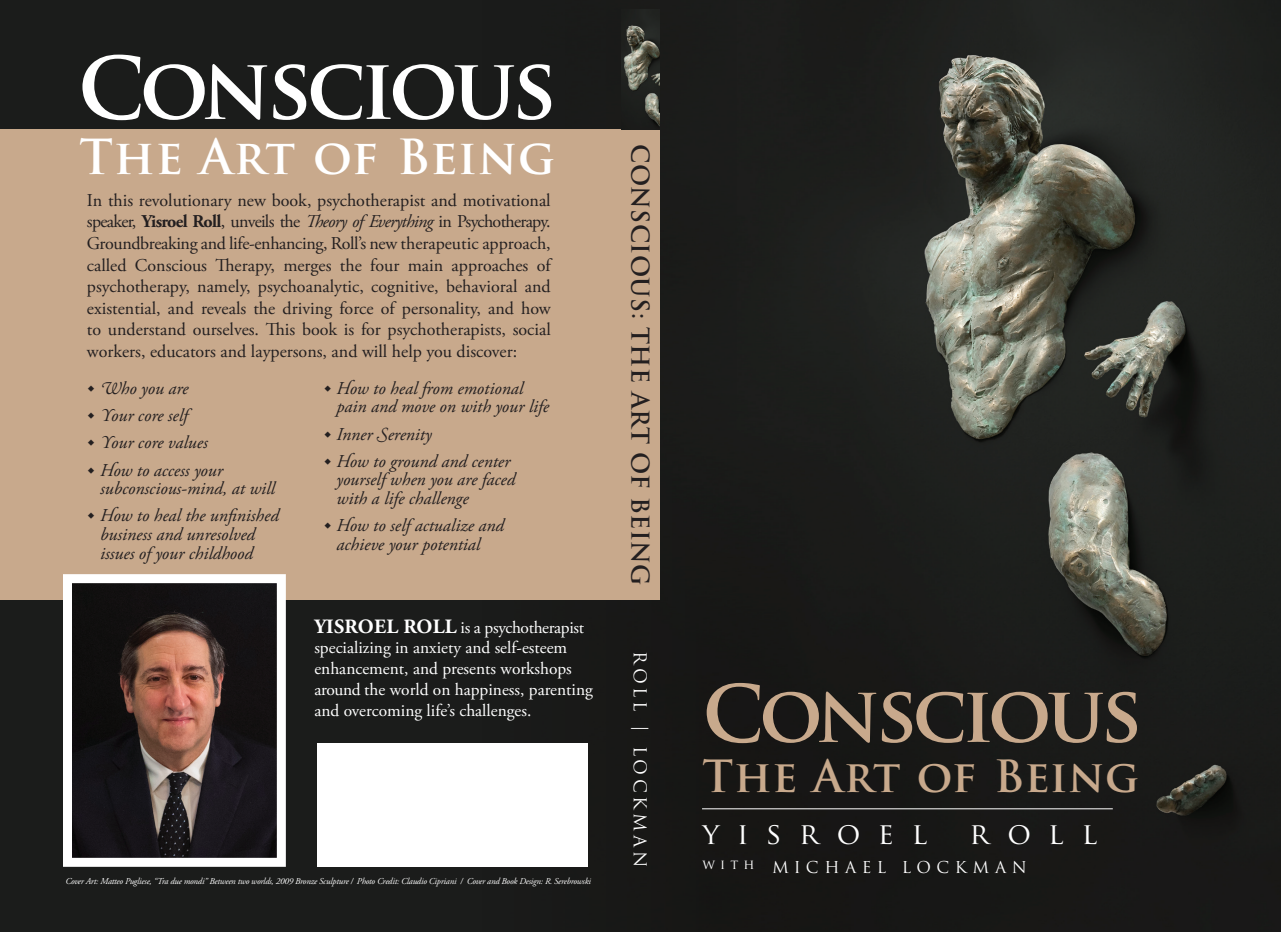
<style>
.page{position:relative;width:1281px;height:932px;background:#1b1c1b}
.page>*{position:absolute;margin:0;border:0;box-sizing:border-box;transform-origin:0 0}
.t1{font:700 83.55px "Trajan Pro";color:#fff}
.t2{font:700 76.8px "Trajan Pro";color:#c8a98c}
.t3{font:700 47.1px "Trajan Pro";letter-spacing:.01em;color:#fff}
.t4{font:700 43.35px "Trajan Pro";letter-spacing:.01em;color:#c8a98c}
.t5{font:29.25px "Trajan Pro";letter-spacing:.57em;color:#fff}
.t6{font:700 24px "Trajan Pro";letter-spacing:.02em;color:#231f20}
.t7{font:700 20.25px "Adobe Garamond Pro";letter-spacing:.015em;color:#fff}
.t8{font:18px/21.6px "Adobe Garamond Pro";color:#231f20;text-align:right}
.t9{font:italic 18px/27.3px "Adobe Garamond Pro";color:#231f20}
.t10{font:17.4px/20.9px "Adobe Garamond Pro";color:#fff}
.t11{font:17.4px "Adobe Garamond Pro";letter-spacing:-.02em;color:#fff}
.t12{font:17.4px "Trajan Pro";letter-spacing:.21em;color:#fff}
.t13{font:15.9px "Trajan Pro";letter-spacing:.35em;color:#fff}
.t14{font:13.05px "Trajan Pro";color:#fff}
.t15{font:italic 9px "Adobe Garamond Pro";letter-spacing:-.02em;color:#fff}
.s1{font-weight:700}
.s2{font-style:italic}
</style>
<div class="page">
<img style="left:482px;top:0;width:752px;height:867px">
<hr style="left:702px;top:808px;width:411px;height:1px;background:#fff">
<div style="left:0;top:129px;width:660px;height:471px;background:#c8a98c"></div>
<img style="left:73px;top:584px;width:203px;height:272px">
<div style="left:63px;top:574px;width:223px;height:292px;border:9px solid #fff"></div>
<div style="left:317px;top:743px;width:271px;height:123px;background:#fff"></div>
<img style="left:621px;top:10px;width:39px;height:119px">
<h1 class="t1" style="left:78px;top:36px;width:480px">Conscious</h1>
<h3 class="t3" style="left:80px;top:127px;width:477px">The Art of Being</h3>
<h3 class="t6" style="left:655px;top:144px;width:443px;rotate:90deg">Conscious: The Art of Being</h3>
<p class="t8" style="left:87px;top:190px;width:465px">In this revolutionary new book, psychotherapist and motivational speaker, <span class="s1">Yisroel Roll</span>, unveils the <span class="s2">Theory of Everything</span> in Psychotherapy.<br>Groundbreaking and life-enhancing, Rolls’ new therapeutic approach, of</p>
<p class="t8" style="left:87px;top:255px;width:465px;text-align:left">called<br>psychotherapy, namely, psychoanalytic, cognitive, behavioral and existential, and reveals the driving force of personality, and how to understand ourselves. This book is for psychotherapists, social workers, educators and laypersons, and will help you discover:</p>
<p class="t9" style="left:100px;top:375px;width:124px">Who you are<br>Your core self<br>Your core values<br>How to access your</p>
<p class="t9" style="left:100px;top:475px;width:180px">subconscious-mind, at will<br>How to heal the unfinished</p>
<p class="t9" style="left:100px;top:525px;width:156px;line-height:18.6px">business and unresolved issues ofyour childhood</p>
<p class="t8" style="left:215px;top:255px;width:61px">Therapy,</p>
<p class="t8" style="left:340px;top:255px;width:23px">the</p>
<p class="t8" style="left:370px;top:255px;width:31px">four</p>
<p class="t8" style="left:452px;top:255px;width:78px">approaches</p>
<p class="t8" style="left:135px;top:255px;width:74px">Conscious</p>
<p class="t8" style="left:408px;top:255px;width:37px">main</p>
<p class="t8" style="left:283px;top:255px;width:50px">merges</p>
<p class="t9" style="left:337px;top:379px;width:214px;line-height:18.6px">How to healfrom emotional pain and move on with your life</p>
<p class="t9" style="left:337px;top:420px;width:175px">Inner Serenity<br>How to ground and center</p>
<p class="t9" style="left:337px;top:471px;width:180px;line-height:18.6px">yourself when you are faced with a life challenge</p>
<p class="t9" style="left:337px;top:517px;width:169px;line-height:18.6px">How to selfactualize and achieve your potential</p>
<p class="t7" style="left:314px;top:614px;width:144px">Yisroel Roll</p>
<p class="t10" style="left:314px;top:638px;width:280px">specializing in anxiety and self-esteem enhancement, and presents workshops around the world on happiness, parenting and overcoming lifes’ challenges.</p>
<p class="t11" style="left:461px;top:616px;width:125px">ais psychotherapist</p>
<p class="t15" style="left:65px;top:876px;width:527px">Cover Art: Matteo Pugliese “, Tra due mondi” Between two worlds, 2009 Bronze Sculpture / Photo Credit: Claudio Cipriani / Cover and Book Design .R: Serebrowski</p>
<p class="t12" style="left:651px;top:651px;width:62px;rotate:90deg">ROLL</p>
<p class="t12" style="left:653px;top:724px;width:10px;rotate:90deg">|</p>
<p class="t12" style="left:651px;top:745px;width:123px;rotate:90deg">LOCKMAN</p>
<h2 class="t2" style="left:702px;top:666px;width:441px">Conscious</h2>
<h3 class="t4" style="left:702px;top:749px;width:438px">The Art of Being</h3>
<h3 class="t5" style="left:970px;top:814px;width:129px">ROLL</h3>
<h3 class="t5" style="left:702px;top:814px;width:226px">YISROEL</h3>
<p class="t14" style="left:702px;top:856px;width:54px">WITH</p>
<p class="t13" style="left:772px;top:856px;width:116px">MICHAEL</p>
<p class="t13" style="left:902px;top:856px;width:127px">LOCKMAN</p>
</div>
